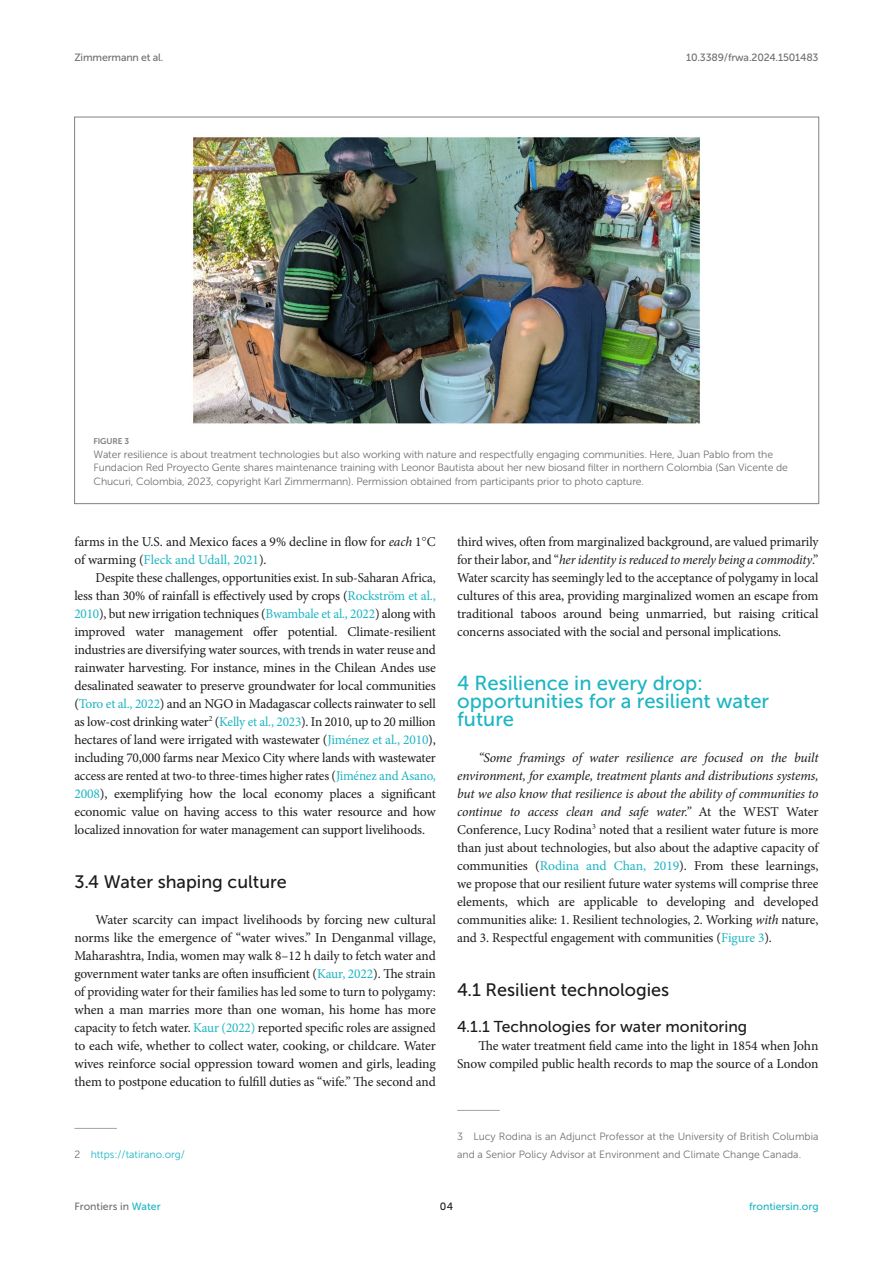
<style>
.page{position:relative;width:893px;height:1263px;background:#fff}
.page>*{position:absolute;margin:0;border:0;box-sizing:border-box;transform-origin:0 0}
.HEAD_1{font:20.25px/18px "Museo Sans 500";color:#1db5c3}
.HEAD_2{font:18px "Museo Sans 500";color:#1b1c1b}
.HEAD_3_after_HEAD_2{font:15.75px "Museo Sans 500";color:#1b1c1b}
.TEXT{font:13.5px/18px "Minion Pro";letter-spacing:-.01em;color:#1b1c1b;text-align:justify}
.FIG_LEG{font:10.5px/13.5px "Museo Sans 300";letter-spacing:-.01em;color:#706f70}
.FOOTNOTE{font:10.5px/18px "Museo Sans 300";color:#706f70}
.t1{font:10.5px "Museo Sans 500";letter-spacing:-.015em;color:#706f70}
.FOOTNOTE-2{font:10.5px "Museo Sans 300";color:#1db5c3}
.t2{font:10.5px "Museo Sans 500";color:#1db5c3}
.t3{font:10.5px "Museo Sans 500";color:#1b1c1b}
.FIG_HD{font:8.25px "Museo Sans 700";letter-spacing:-.01em;color:#7e7f7f}
.s1{font-style:italic}
.s2{font-family:"STIX"}
.s3{color:#1db5c3}
.s4{color:#706f70}
</style>
<div class="page">
<hr style="left:74px;top:1128px;width:43px;height:1px;background:#a2a3a3">
<hr style="left:457px;top:1110px;width:43px;height:1px;background:#a2a3a3">
<img style="left:192px;top:136px;width:509px;height:288px">
<p class="t1" style="left:74px;top:51px;width:91px">Zimmermann et al.</p>
<p class="t1" style="left:686px;top:51px;width:134px">10.3389/frwa.2024.1501483</p>
<p class="FIG_HD" style="left:94px;top:437px;width:37px">FIGURE 3</p>
<p class="FIG_LEG" style="left:94px;top:447px;width:696px">Water resilience is about treatment technologies but also working with nature and respectfully engaging communities. Here, Juan Pablo from the<br>Fundacion Red Proyecto Gente shares maintenance training with Leonor Bautista about her new biosand filter in northern Colombia (San Vicente de<br>Chucuri, Colombia, 2023, copyright Karl Zimmermann). Permission obtained from participants prior to photo capture.</p>
<p class="TEXT" style="left:74px;top:533px;width:363px">farms in the U.S. and Mexico faces a 9% decline in flow for <span class="s1">each</span> 1<span class="s2">°</span>C of warming (<span class="s3">Fleck and Udall, 2021</span>).</p>
<p class="TEXT" style="left:74px;top:569px;width:363px;text-indent:21px">Despite these challenges, opportunities exist. In sub-Saharan Africa, less than 30% of rainfall is effectively used by crops (<span class="s3">Rockström et al., 2010</span>), but new irrigation techniques (<span class="s3">Bwambale et al., 2022</span>) along with improved water management offer potential. Climate-resilient industries are diversifying water sources, with trends in water reuse and rainwater harvesting. For instance, mines in the Chilean Andes use desalinated seawater to preserve groundwater for local communities (<span class="s3">Toro et al., 2022</span>) and an NGO in Madagascar collects rainwater to sell as low-cost drinking water<sup>2</sup> (<span class="s3">Kelly et al., 2023</span>). In 2010, up to 20 million hectares of land were irrigated with wastewater (<span class="s3">Jiménez et al., 2010</span>), including 70,000 farms near Mexico City where lands with wastewater access are rented at two-to three-times higher rates (<span class="s3">Jiménez and Asano, 2008</span>), exemplifying how the local economy places a significant economic value on having access to this water resource and how localized innovation for water management can support livelihoods.</p>
<p class="HEAD_2" style="left:74px;top:872px;width:214px">3.4 Water shaping culture</p>
<p class="TEXT" style="left:74px;top:911px;width:363px;text-indent:21px">Water scarcity can impact livelihoods by forcing new cultural norms like the emergence of “water wives.” In Denganmal village, Maharashtra, India, women may walk 8–12 h daily to fetch water and government water tanks are often insufficient (<span class="s3">Kaur, 2022</span>). The strain of providing water for their families has led some to turn to polygamy: when a man marries more than one woman, his home has more capacity to fetch water. <span class="s3">Kaur (2022)</span> reported specific roles are assigned to each wife, whether to collect water, cooking, or childcare. Water wives reinforce social oppression toward women and girls, leading them to postpone education to fulfill duties as “wife.” The second and</p>
<p class="FOOTNOTE-2" style="left:74px;top:1149px;width:112px"><span class="s4">2</span> https://tatirano.org/</p>
<p class="TEXT" style="left:457px;top:533px;width:363px">third wives, often from marginalized background, are valued primarily for their labor, and “<span class="s1">her identity is reduced to merely being a commodity</span>.” Water scarcity has seemingly led to the acceptance of polygamy in local cultures of this area, providing marginalized women an escape from traditional taboos around being unmarried, but raising critical concerns associated with the social and personal implications.</p>
<p class="HEAD_1" style="left:457px;top:674px;width:314px">4 Resilience in every drop: opportunities for a resilient water future</p>
<p class="TEXT" style="left:457px;top:749px;width:363px;text-indent:21px"><span class="s1">“Some framings of water resilience are focused on the built environment, for example, treatment plants and distributions systems, but we also know that resilience is about the ability of communities to continue to access clean and safe water.”</span> At the WEST Water Conference, Lucy Rodina<sup>3</sup> noted that a resilient water future is more than just about technologies, but also about the adaptive capacity of communities (<span class="s3">Rodina and Chan, 2019</span>). From these learnings, we propose that our resilient future water systems will comprise three elements, which are applicable to developing and developed communities alike: 1. Resilient technologies, 2. Working <span class="s1">with</span> nature, and 3. Respectful engagement with communities (<span class="s3">Figure 3</span>).</p>
<p class="HEAD_2" style="left:457px;top:980px;width:214px">4.1 Resilient technologies</p>
<p class="HEAD_3_after_HEAD_2" style="left:457px;top:1018px;width:292px">4.1.1 Technologies for water monitoring</p>
<p class="TEXT" style="left:457px;top:1037px;width:363px;text-align:right">The water treatment field came into the light in 1854 when John<br>Snow compiled public health records to map the source of a London</p>
<p class="FOOTNOTE" style="left:457px;top:1127px;width:363px">3 Lucy Rodina is an Adjunct Professor at the University of British Columbia and a Senior Policy Advisor at Environment and Climate Change Canada.</p>
<p class="t1" style="left:74px;top:1200px;width:88px">Frontiers in <span class="s3">Water</span></p>
<p class="t3" style="left:440px;top:1200px;width:15px">04</p>
<p class="t2" style="left:749px;top:1200px;width:71px">frontiersin.org</p>
</div>
